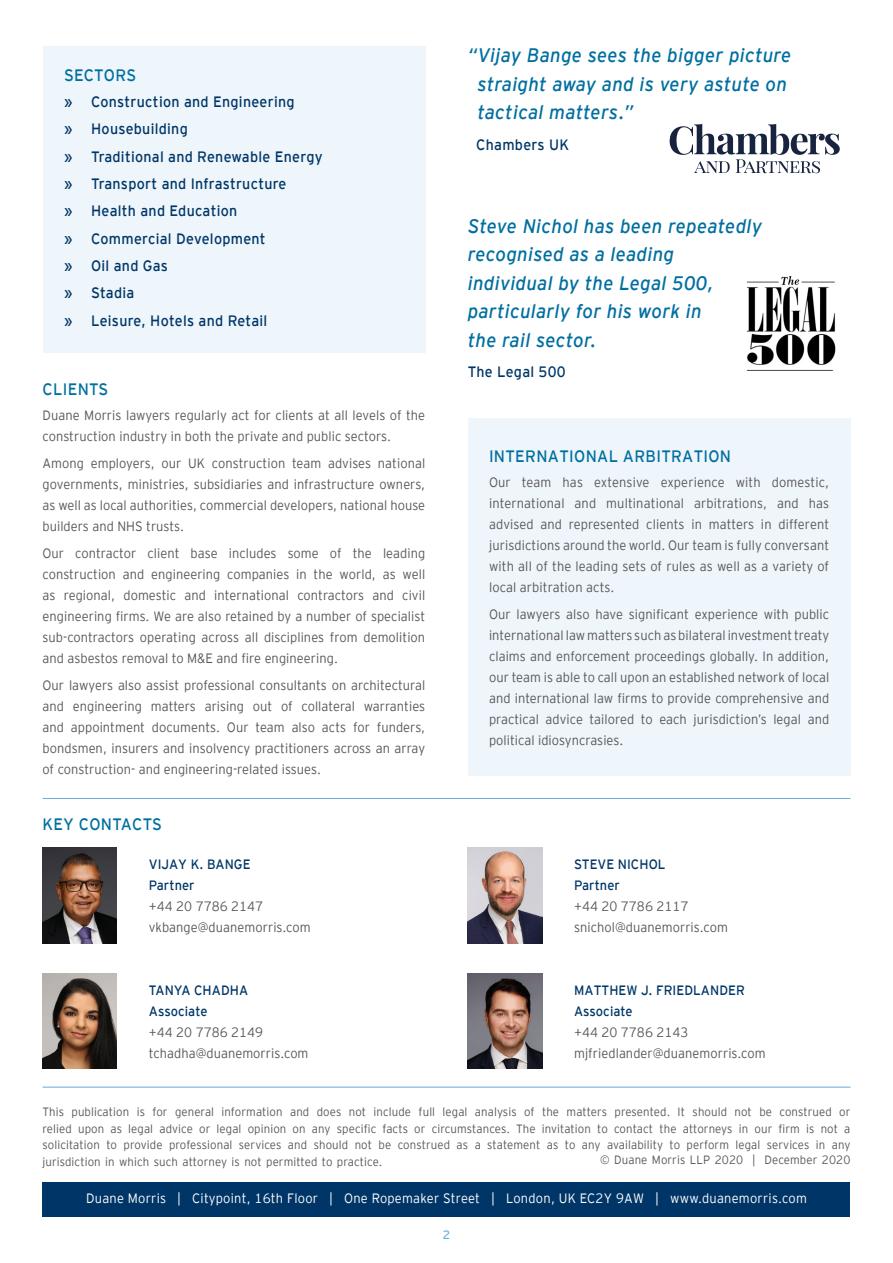
<style>
.page{position:relative;width:893px;height:1263px;background:#fff}
.page>*{position:absolute;margin:0;border:0;box-sizing:border-box;transform-origin:0 0}
.EY_Subhead{font:italic 19.5px/28.5px "EY Interstate";letter-spacing:.02em;color:#006fa0;scale:.95 1}
.EY_Headers{font:16.5px "EY Interstate";letter-spacing:.02em;color:#006fa0;scale:.95 1}
.EY_Subhead-2{font:15px "EY Interstate";letter-spacing:.02em;color:#003667;scale:.95 1}
.EY_body{font:300 13.5px/21px "EY Interstate";letter-spacing:.005em;color:#57585a;text-align:justify;scale:.95 1}
.t1{font:300 13.5px "EY Interstate";letter-spacing:.02em;color:#fff;scale:.95 1}
.EY_fine_print{font:300 12px/16.5px "EY Interstate";letter-spacing:.01em;color:#57585a;text-align:justify;scale:.95 1}
.EY_continued{font:12px "EY Interstate";color:#68b0e1}
.s1{font-weight:400;color:#003667}
</style>
<div class="page">
<div style="left:43px;top:47px;width:383px;height:306px;background:#eef5fb"></div>
<div style="left:468px;top:418px;width:382px;height:357px;background:#eef5fb"></div>
<div style="left:43px;top:1182px;width:807px;height:34px;background:#003667"></div>
<img style="left:43px;top:847px;width:74px;height:96px">
<img style="left:468px;top:847px;width:74px;height:96px">
<img style="left:43px;top:973px;width:74px;height:96px">
<img style="left:468px;top:973px;width:74px;height:96px">
<svg style="left:670px;top:124px;width:170px;height:49px"></svg>
<img style="left:746px;top:276px;width:90px;height:95px">
<hr style="left:43px;top:798px;width:807px;height:1px;background:#68b0e1">
<hr style="left:43px;top:1086px;width:807px;height:2px;background:#68b0e1">
<p class="EY_Headers" style="left:64px;top:64px;width:78px">SECTORS</p>
<p class="EY_Subhead-2" style="left:64px;top:91px;width:244px">» Construction and Engineering</p>
<p class="EY_Subhead-2" style="left:64px;top:118px;width:132px">» Housebuilding</p>
<p class="EY_Subhead-2" style="left:64px;top:146px;width:274px">» Traditional and Renewable Energy</p>
<p class="EY_Subhead-2" style="left:64px;top:173px;width:236px">» Transport and Infrastructure</p>
<p class="EY_Subhead-2" style="left:64px;top:200px;width:184px">» Health and Education</p>
<p class="EY_Subhead-2" style="left:64px;top:228px;width:214px">» Commercial Development</p>
<p class="EY_Subhead-2" style="left:64px;top:255px;width:111px">» Oil and Gas</p>
<p class="EY_Subhead-2" style="left:64px;top:282px;width:75px">» Stadia</p>
<p class="EY_Subhead-2" style="left:64px;top:310px;width:215px">» Leisure, Hotels and Retail</p>
<p class="EY_Headers" style="left:43px;top:377px;width:71px">CLIENTS</p>
<p class="EY_body" style="left:43px;top:404px;width:404px">Duane Morris lawyers regularly act for clients at all levels of the construction industry in both the private and public sectors.</p>
<p class="EY_body" style="left:43px;top:452px;width:404px">Among employers, our UK construction team advises national governments, ministries, subsidiaries and infrastructure owners, as well as local authorities, commercial developers, national house builders and NHS trusts.</p>
<p class="EY_body" style="left:43px;top:542px;width:404px">Our contractor client base includes some of the leading construction and engineering companies in the world, as well as regional, domestic and international contractors and civil engineering firms. We are also retained by a number of specialist sub-contractors operating across all disciplines from demolition and asbestos removal to M&amp;E and fire engineering.</p>
<p class="EY_body" style="left:43px;top:674px;width:404px">Our lawyers also assist professional consultants on architectural and engineering matters arising out of collateral warranties and appointment documents. Our team also acts for funders, bondsmen, insurers and insolvency practitioners across an array of construction- and engineering-related issues.</p>
<p class="EY_Headers" style="left:43px;top:813px;width:127px">KEY CONTACTS</p>
<p class="EY_Subhead" style="left:477px;top:40px;width:332px;text-indent:-10px">“Vijay Bange sees the bigger picture straight away and is very astute on tactical matters.”</p>
<p class="EY_Subhead-2" style="left:476px;top:134px;width:99px">Chambers UK</p>
<p class="EY_Subhead" style="left:468px;top:210px;width:311px">Steve Nichol has been repeatedly recognised as a leading individual by the Legal 500, particularly for his work in<br>the rail sector.</p>
<p class="EY_Subhead-2" style="left:468px;top:361px;width:105px">The Legal 500</p>
<p class="EY_Headers" style="left:489px;top:444px;width:256px">INTERNATIONAL ARBITRATION</p>
<p class="EY_body" style="left:489px;top:471px;width:360px">Our team has extensive experience with domestic, international and multinational arbitrations, and has advised and represented clients in matters in different jurisdictions around the world. Our team is fully conversant with all of the leading sets of rules as well as a variety of local arbitration acts.</p>
<p class="EY_body" style="left:489px;top:603px;width:360px">Our lawyers also have significant experience with public international law matters such as bilateral investment treaty claims and enforcement proceedings globally. In addition, our team is able to call upon an established network of local and international law firms to provide comprehensive and practical advice tailored to each jurisdiction’s legal and political idiosyncrasies.</p>
<p class="EY_body" style="left:149px;top:853px;width:172px;text-align:left"><span class="s1">VIJAY K. BANGE<br>Partner<br></span>+44 20 7786 2147 vkbange@duanemorris.com</p>
<p class="EY_body" style="left:574px;top:853px;width:163px;text-align:left"><span class="s1">STEVE NICHOL<br>Partner<br></span>+44 20 7786 2117 snichol@duanemorris.com</p>
<p class="EY_body" style="left:149px;top:978px;width:170px;text-align:left"><span class="s1">TANYA CHADHA<br>Associate<br></span>+44 20 7786 2149 tchadha@duanemorris.com</p>
<p class="EY_body" style="left:574px;top:978px;width:203px;text-align:left"><span class="s1">MATTHEW J. FRIEDLANDER<br>Associate<br></span>+44 20 7786 2143 mjfriedlander@duanemorris.com</p>
<p class="EY_fine_print" style="left:43px;top:1103px;width:852px">This publication is for general information and does not include full legal analysis of the matters presented. It should not be construed or relied upon as legal advice or legal opinion on any specific facts or circumstances. The invitation to contact the attorneys in our firm is not a solicitation to provide professional services and should not be construed as a statement as to any availability to perform legal services in any jurisdiction in which such attorney is not permitted to practice.</p>
<p class="EY_fine_print" style="left:600px;top:1151px;width:265px">© Duane Morris LLP 2020 | December 2020</p>
<p class="t1" style="left:86px;top:1189px;width:760px">Duane Morris | Citypoint, 16th Floor | One Ropemaker Street | London, UK EC2Y 9AW | www.duanemorris.com</p>
<p class="EY_continued" style="left:443px;top:1226px;width:9px">2</p>
</div>
